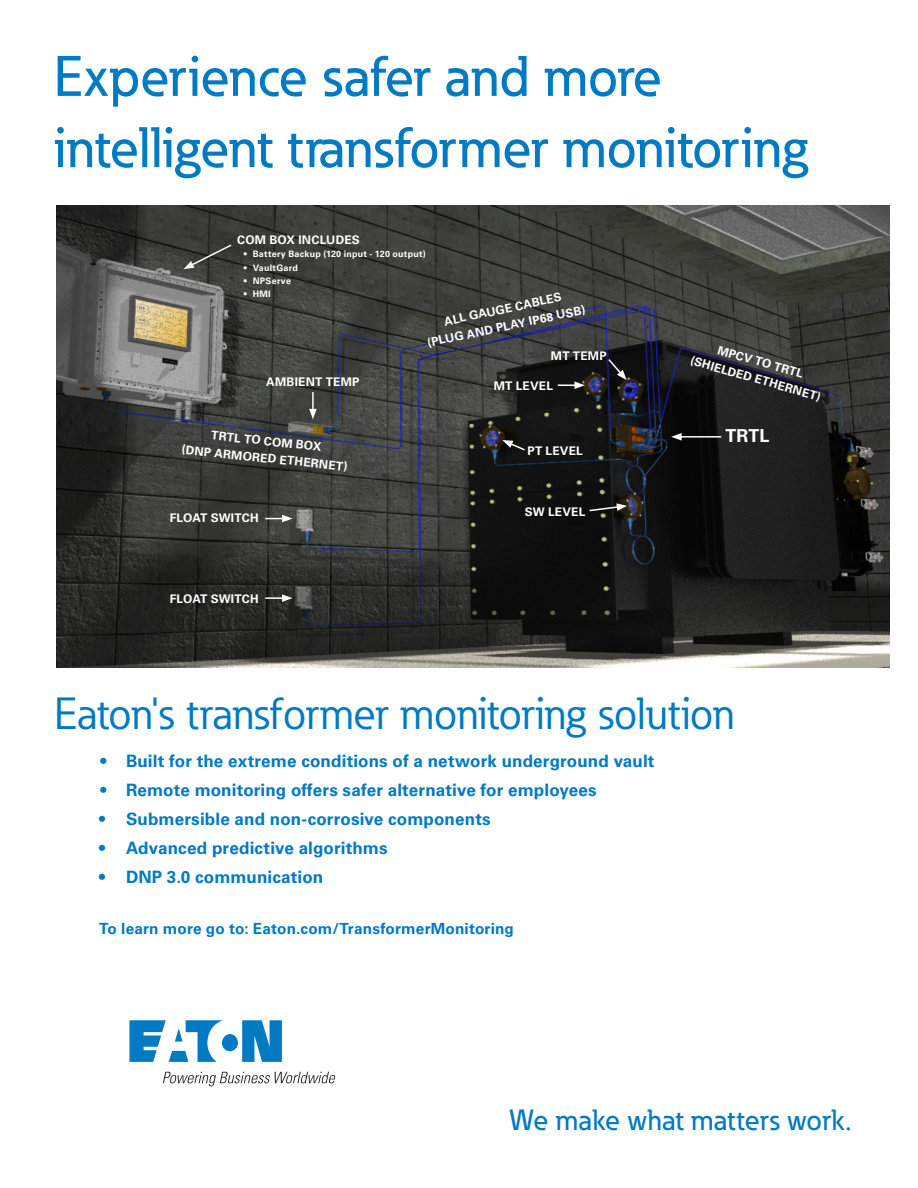
<style>
.page{position:relative;width:918px;height:1188px;background:#fff}
.page>*{position:absolute;margin:0;border:0;box-sizing:border-box;transform-origin:0 0}
.t1{font:500 56.4px/71.2px "Eaton";color:#007ac2}
.t2{font:44.55px "Eaton";letter-spacing:-.005em;color:#007ac2}
.t3{font:500 28.95px "Eaton";letter-spacing:.005em;color:#007ac2}
.t4{font:700 17.85px "Univers LT Pro 65";color:#fff}
.t5{font:700 17.1px "Univers LT Pro 65";letter-spacing:.005em;color:#007ac2}
.t6{font:700 15.3px "Univers LT Pro 65";letter-spacing:.01em;color:#007ac2}
.t7{font:700 11.85px/17.2px "Univers LT Pro 65";letter-spacing:.02em;color:#fff;text-align:center}
.t8{font:700 8.85px "Univers LT Pro 65";letter-spacing:.03em;color:#fff}
.s1{font-family:"Univers LT Pro 45";font-weight:300}
</style>
<div class="page">
<img style="left:57px;top:206px;width:833px;height:462px">
<svg style="left:183px;top:243px;width:50px;height:26px"></svg>
<svg style="left:309px;top:392px;width:8px;height:27px"></svg>
<svg style="left:265px;top:515px;width:27px;height:7px"></svg>
<svg style="left:265px;top:594px;width:27px;height:8px"></svg>
<svg style="left:588px;top:503px;width:39px;height:9px"></svg>
<svg style="left:502px;top:440px;width:24px;height:12px"></svg>
<svg style="left:558px;top:381px;width:27px;height:8px"></svg>
<svg style="left:607px;top:358px;width:20px;height:22px"></svg>
<hr style="left:679px;top:436px;width:42px;height:2px;background:#fff">
<svg style="left:671px;top:433px;width:11px;height:8px"></svg>
<svg style="left:129px;top:1020px;width:153px;height:42px"></svg>
<svg style="left:163px;top:1072px;width:173px;height:14px"></svg>
<p class="t1" style="left:54px;top:40px;width:756px">Experience safer and more intelligent transformer monitoring</p>
<p class="t7" style="left:237px;top:231px;width:124px">COM BOX INCLUDES</p>
<p class="t8" style="left:244px;top:248px;width:183px">• Battery Backup (120 input - 120 output)</p>
<p class="t8" style="left:244px;top:261px;width:56px">• VaultGard</p>
<p class="t8" style="left:244px;top:275px;width:49px">• NPServe</p>
<p class="t8" style="left:244px;top:288px;width:28px">• HMI</p>
<p class="t7" style="left:422px;top:317px;width:162px;rotate:-12deg">ALL GAUGE CABLES<br>(PLUG AND PLAY IP68 USB)</p>
<p class="t7" style="left:551px;top:347px;width:57px">MT TEMP</p>
<p class="t7" style="left:494px;top:376px;width:61px">MT LEVEL</p>
<p class="t7" style="left:266px;top:373px;width:95px">AMBIENT TEMP</p>
<p class="t7" style="left:185px;top:423px;width:168px;rotate:6deg">TRTL TO COM BOX<br>(DNP ARMORED ETHERNET)</p>
<p class="t7" style="left:170px;top:508px;width:90px">FLOAT SWITCH</p>
<p class="t7" style="left:170px;top:590px;width:90px">FLOAT SWITCH</p>
<p class="t7" style="left:527px;top:442px;width:57px">PT LEVEL</p>
<p class="t7" style="left:525px;top:503px;width:62px">SW LEVEL</p>
<p class="t7" style="left:698px;top:334px;width:136px;rotate:16deg">MPCV TO TRTL (SHIELDED ETHERNET)</p>
<p class="t4" style="left:726px;top:423px;width:45px">TRTL</p>
<p class="t2" style="left:54px;top:685px;width:682px">Eaton's transformer monitoring solution</p>
<p class="t5" style="left:99px;top:749px;width:557px"><span class="s1">•</span> Built for the extreme conditions of a network underground vault</p>
<p class="t5" style="left:99px;top:778px;width:499px"><span class="s1">•</span> Remote monitoring offers safer alternative for employees</p>
<p class="t5" style="left:99px;top:807px;width:393px">• Submersible and non-corrosive components</p>
<p class="t5" style="left:99px;top:836px;width:290px">• Advanced predictive algorithms</p>
<p class="t5" style="left:99px;top:865px;width:226px">• DNP 3.0 communication</p>
<p class="t6" style="left:99px;top:918px;width:416px">To learn more go to: Eaton.com/TransformerMonitoring</p>
<p class="t3" style="left:509px;top:1102px;width:344px">We make what matters work.</p>
</div>
